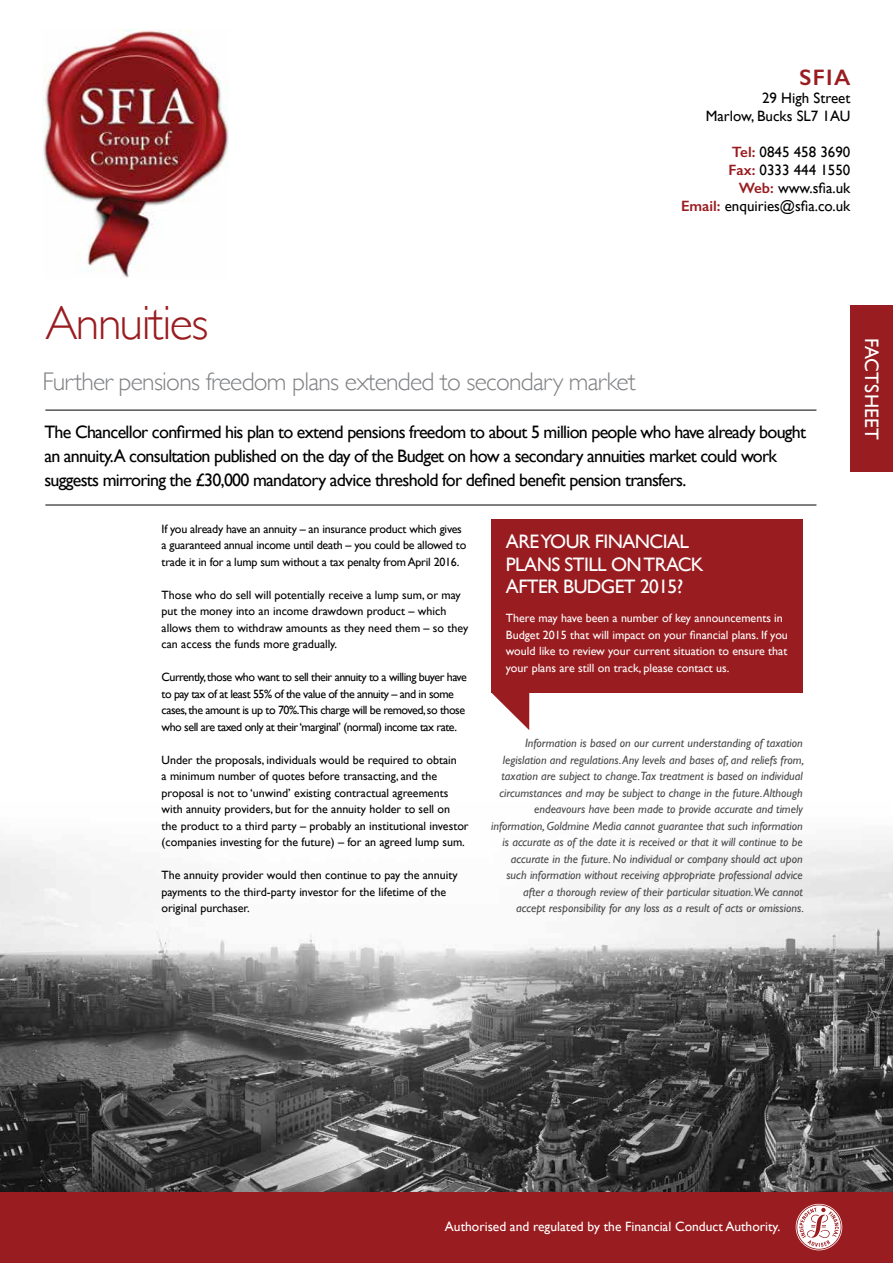
<style>
.page{position:relative;width:893px;height:1263px;background:#fff}
.page>*{position:absolute;margin:0;border:0;box-sizing:border-box;transform-origin:0 0}
.t1{font:300 48px "Gill Sans";letter-spacing:-.03em;color:#991c20}
.t2{font:300 25.5px "Gill Sans";letter-spacing:-.03em;color:#808285}
.t3{font:600 22.5px "Gill Sans";color:#991c20}
.t4{font:19.5px/22.5px "Gill Sans";letter-spacing:-.03em;color:#fff}
.t5{font:19.5px "Gill Sans";letter-spacing:.01em;color:#fff}
.t6{font:18px/24px "Gill Sans";letter-spacing:-.04em;color:#000}
.t7{font:15px/18px "Gill Sans";color:#000;text-align:right}
.t8{font:13.5px "Gill Sans";color:#fff}
.t9{font:italic 12px/16.5px "Gill Sans";color:#4a4a4d;text-align:right}
.t10{font:12px/16.5px "Gill Sans";color:#000}
.t11{font:12px/16.5px "Gill Sans";letter-spacing:-.04em;color:#000}
.t12{font:12px/16.5px "Gill Sans";color:#fff}
.t13{font:12px/16.5px "Gill Sans";letter-spacing:-.02em;color:#000}
.s1{font-weight:600;color:#991c20}
</style>
<div class="page">
<img style="left:0;top:840px;width:893px;height:352px">
<div style="left:850px;top:306px;width:43px;height:166px;background:#991c20"></div>
<hr style="left:45px;top:505px;width:771px;height:1px;background:#000">
<hr style="left:45px;top:410px;width:771px;height:1px;background:#000">
<svg style="left:491px;top:692px;width:38px;height:38px"></svg>
<div style="left:491px;top:519px;width:312px;height:173px;background:#991c20"></div>
<div style="left:0;top:1192px;width:893px;height:71px;background:#991c20"></div>
<img style="left:43px;top:30px;width:186px;height:248px">
<svg style="left:796px;top:1204px;width:46px;height:46px"></svg>
<h3 class="t3" style="left:799px;top:64px;width:52px">SFIA</h3>
<p class="t7" style="left:706px;top:89px;width:146px">29 High Street<br>Marlow, Bucks SL7 1AU</p>
<p class="t7" style="left:681px;top:143px;width:171px"><span class="s1">Tel:</span> 0845 458 3690<br><span class="s1">Fax:</span> 0333 444 1550<br><span class="s1">Web:</span> www.sfia.uk<br><span class="s1">Email:</span> enquiries@sfia.co.uk</p>
<h1 class="t1" style="left:45px;top:296px;width:165px">Annuities</h1>
<h2 class="t2" style="left:43px;top:367px;width:595px">Further pensions freedom plans extended to secondary market</h2>
<p class="t6" style="left:44px;top:419px;width:763px">The Chancellor confirmed his plan to extend pensions freedom to about 5 million people who have already bought an annuity.A consultation published on the day of the Budget on how a secondary annuities market could work suggests mirroring the £30,000 mandatory advice threshold for defined benefit pension transfers.</p>
<p class="t13" style="left:162px;top:520px;width:306px">If you already have an annuity – an insurance product which gives a guaranteed annual income until death – you could be allowed to trade it in for a lump sum without a tax penalty from April 2016.</p>
<p class="t10" style="left:162px;top:586px;width:308px">Those who do sell will potentially receive a lump sum, or may put the money into an income drawdown product – which allows them to withdraw amounts as they need them – so they can access the funds more gradually.</p>
<p class="t11" style="left:162px;top:669px;width:307px">Currently, those who want to sell their annuity to a willing buyer have to pay tax of at least 55% of the value of the annuity – and in some cases, the amount is up to 70%.This charge will be removed, so those who sell are taxed only at their ‘marginal’ (normal) income tax rate.</p>
<p class="t10" style="left:162px;top:751px;width:309px">Under the proposals, individuals would be required to obtain<br>a minimum number of quotes before transacting, and the proposal is not to ‘unwind’ existing contractual agreements with annuity providers, but for the annuity holder to sell on the product to a third party – probably an institutional investor (companies investing for the future) – for an agreed lump sum.</p>
<p class="t10" style="left:162px;top:867px;width:298px">The annuity provider would then continue to pay the annuity payments to the third-party investor for the lifetime of the original purchaser.</p>
<h3 class="t4" style="left:506px;top:530px;width:199px">ARE YOUR FINANCIAL<br>PLANS STILL ON TRACK<br>AFTER BUDGET 2015?</h3>
<p class="t12" style="left:506px;top:610px;width:283px">There may have been a number of key announcements in Budget 2015 that will impact on your financial plans. If you would like to review your current situation to ensure that your plans are still on track, please contact us.</p>
<p class="t9" style="left:491px;top:735px;width:314px">Information is based on our current understanding of taxation legislation and regulations. Any levels and bases of, and reliefs from, taxation are subject to change.Tax treatment is based on individual circumstances and may be subject to change in the future. Although endeavours have been made to provide accurate and timely information, Goldmine Media cannot guarantee that such information is accurate as of the date it is received or that it will continue to be accurate in the future. No individual or company should act upon such information without receiving appropriate professional advice after a thorough review of their particular situation.We cannot<br>accept responsibility for any loss as a result of acts or omissions.</p>
<h3 class="t5" style="left:883px;top:338px;width:104px;rotate:90deg">FACTSHEET</h3>
<p class="t8" style="left:445px;top:1218px;width:337px">Authorised and regulated by the Financial Conduct Authority.</p>
</div>
